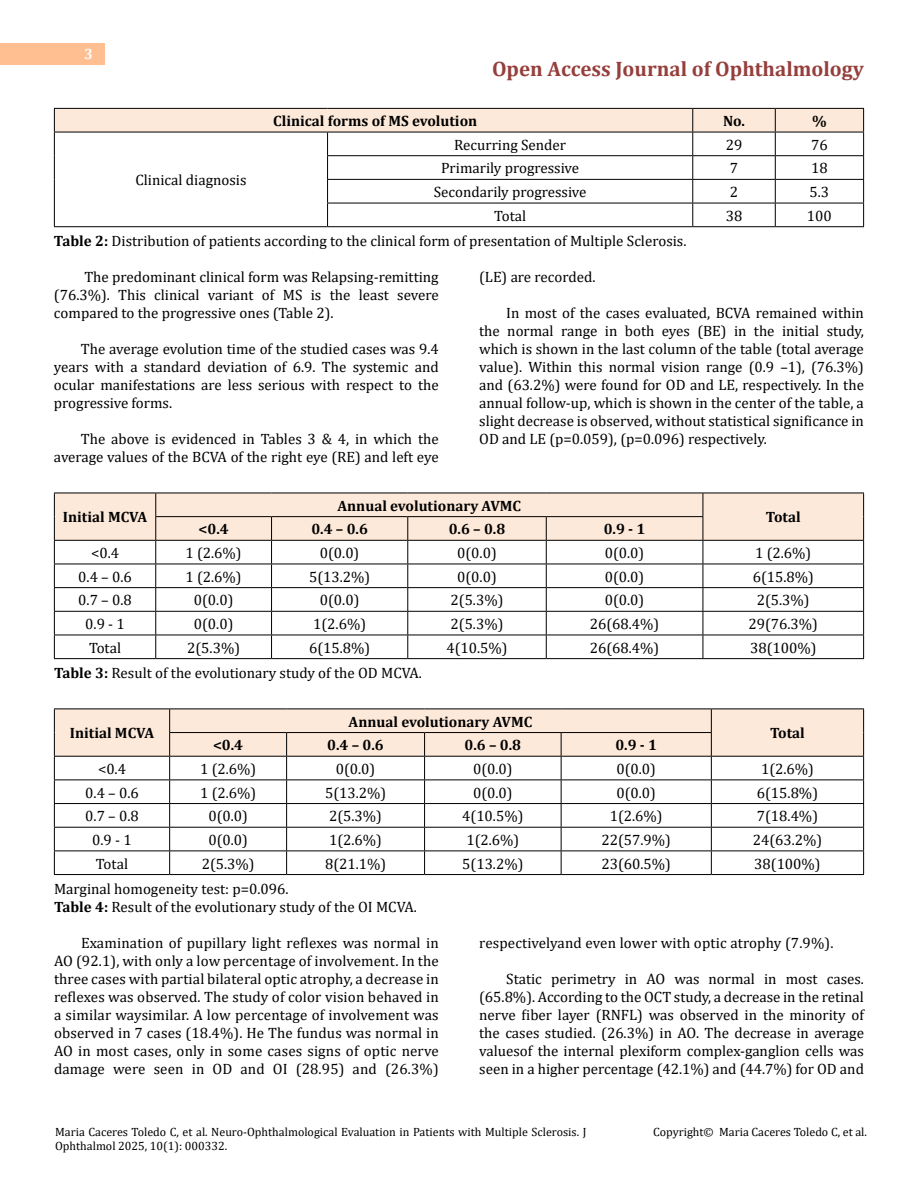
<style>
.page{position:relative;width:918px;height:1188px;background:#fff}
.page>*{position:absolute;margin:0;border:0;box-sizing:border-box;transform-origin:0 0}
.t1{font:700 21px "Cambria";color:#953f3c}
.t2{font:15px/18px "Cambria";color:#000;text-align:justify}
.t3{font:700 15px "Cambria";color:#000}
.t4{font:700 15px "Cambria";color:#fff}
.t5{font:12px/14.4px "Cambria";color:#000}
.s1{font-weight:700}
</style>
<div class="page">
<div style="left:0;top:43px;width:105px;height:21px;background:#ffbf91"></div>
<hr style="left:54px;top:226px;width:274px;height:1px;background:#000">
<svg style="left:54px;top:108px;width:810px;height:118px"></svg>
<hr style="left:328px;top:226px;width:365px;height:1px;background:#000">
<hr style="left:693px;top:226px;width:82px;height:1px;background:#000">
<hr style="left:775px;top:226px;width:89px;height:1px;background:#000">
<svg style="left:54px;top:493px;width:810px;height:165px"></svg>
<hr style="left:54px;top:658px;width:102px;height:1px;background:#000">
<hr style="left:156px;top:658px;width:116px;height:1px;background:#000">
<hr style="left:272px;top:658px;width:136px;height:1px;background:#000">
<hr style="left:408px;top:658px;width:138px;height:1px;background:#000">
<hr style="left:546px;top:658px;width:157px;height:1px;background:#000">
<hr style="left:703px;top:658px;width:161px;height:1px;background:#000">
<svg style="left:54px;top:709px;width:810px;height:165px"></svg>
<hr style="left:54px;top:874px;width:116px;height:1px;background:#000">
<hr style="left:170px;top:874px;width:117px;height:1px;background:#000">
<hr style="left:287px;top:874px;width:138px;height:1px;background:#000">
<hr style="left:425px;top:874px;width:136px;height:1px;background:#000">
<hr style="left:561px;top:874px;width:150px;height:1px;background:#000">
<hr style="left:711px;top:874px;width:153px;height:1px;background:#000">
<p class="t4" style="left:84px;top:44px;width:10px">3</p>
<h1 class="t1" style="left:492px;top:54px;width:373px">Open Access Journal of Ophthalmology</h1>
<p class="t3" style="left:273px;top:110px;width:206px">Clinical forms of MS evolution</p>
<p class="t3" style="left:723px;top:110px;width:24px">No.</p>
<p class="t3" style="left:812px;top:110px;width:16px">%</p>
<p class="t2" style="left:454px;top:136px;width:113px">Recurring Sender</p>
<p class="t2" style="left:726px;top:136px;width:18px">29</p>
<p class="t2" style="left:811px;top:136px;width:18px">76</p>
<p class="t2" style="left:441px;top:159px;width:140px">Primarily progressive</p>
<p class="t2" style="left:730px;top:159px;width:10px">7</p>
<p class="t2" style="left:811px;top:159px;width:18px">18</p>
<p class="t2" style="left:434px;top:183px;width:154px">Secondarily progressive</p>
<p class="t2" style="left:730px;top:183px;width:10px">2</p>
<p class="t2" style="left:810px;top:183px;width:21px">5.3</p>
<p class="t2" style="left:494px;top:207px;width:34px">Total</p>
<p class="t2" style="left:726px;top:207px;width:18px">38</p>
<p class="t2" style="left:807px;top:207px;width:26px">100</p>
<p class="t2" style="left:54px;top:232px;width:634px"><span class="s1">Table 2:</span> Distribution of patients according to the clinical form of presentation of Multiple Sclerosis.</p>
<p class="t2" style="left:54px;top:268px;width:386px;text-indent:30px">The predominant clinical form was Relapsing-remitting (76.3%). This clinical variant of MS is the least severe compared to the progressive ones (Table 2).</p>
<p class="t2" style="left:54px;top:340px;width:386px;text-indent:27px">The average evolution time of the studied cases was 9.4 years with a standard deviation of 6.9. The systemic and ocular manifestations are less serious with respect to the progressive forms.</p>
<p class="t2" style="left:54px;top:430px;width:386px;text-align:right">The above is evidenced in Tables 3 &amp; 4, in which the average values of the BCVA of the right eye (RE) and left eye</p>
<p class="t2" style="left:135px;top:171px;width:113px">Clinical diagnosis</p>
<p class="t2" style="left:479px;top:268px;width:118px">(LE) are recorded.</p>
<p class="t2" style="left:479px;top:304px;width:386px;text-indent:27px">In most of the cases evaluated, BCVA remained within the normal range in both eyes (BE) in the initial study, which is shown in the last column of the table (total average value). Within this normal vision range (0.9 –1), (76.3%) and (63.2%) were found for OD and LE, respectively. In the annual follow-up, which is shown in the center of the table, a slight decrease is observed, without statistical significance in OD and LE (p=0.059), (p=0.096) respectively.</p>
<p class="t3" style="left:63px;top:507px;width:86px">Initial MCVA</p>
<p class="t3" style="left:337px;top:495px;width:185px">Annual evolutionary AVMC</p>
<p class="t3" style="left:199px;top:519px;width:32px">&lt;0.4</p>
<p class="t3" style="left:311px;top:519px;width:58px">0.4 – 0.6</p>
<p class="t3" style="left:449px;top:519px;width:58px">0.6 – 0.8</p>
<p class="t3" style="left:604px;top:519px;width:43px">0.9 - 1</p>
<p class="t3" style="left:766px;top:507px;width:36px">Total</p>
<p class="t2" style="left:91px;top:544px;width:30px">&lt;0.4</p>
<p class="t2" style="left:186px;top:544px;width:58px">1 (2.6%)</p>
<p class="t2" style="left:320px;top:544px;width:41px">0(0.0)</p>
<p class="t2" style="left:457px;top:544px;width:41px">0(0.0)</p>
<p class="t2" style="left:605px;top:544px;width:41px">0(0.0)</p>
<p class="t2" style="left:755px;top:544px;width:58px">1 (2.6%)</p>
<p class="t2" style="left:78px;top:567px;width:55px">0.4 – 0.6</p>
<p class="t2" style="left:186px;top:567px;width:58px">1 (2.6%)</p>
<p class="t2" style="left:309px;top:567px;width:63px">5(13.2%)</p>
<p class="t2" style="left:457px;top:567px;width:41px">0(0.0)</p>
<p class="t2" style="left:605px;top:567px;width:41px">0(0.0)</p>
<p class="t2" style="left:753px;top:567px;width:63px">6(15.8%)</p>
<p class="t2" style="left:78px;top:591px;width:55px">0.7 – 0.8</p>
<p class="t2" style="left:194px;top:591px;width:41px">0(0.0)</p>
<p class="t2" style="left:320px;top:591px;width:41px">0(0.0)</p>
<p class="t2" style="left:451px;top:591px;width:54px">2(5.3%)</p>
<p class="t2" style="left:605px;top:591px;width:41px">0(0.0)</p>
<p class="t2" style="left:757px;top:591px;width:54px">2(5.3%)</p>
<p class="t2" style="left:85px;top:615px;width:41px">0.9 - 1</p>
<p class="t2" style="left:194px;top:615px;width:41px">0(0.0)</p>
<p class="t2" style="left:313px;top:615px;width:54px">1(2.6%)</p>
<p class="t2" style="left:451px;top:615px;width:54px">2(5.3%)</p>
<p class="t2" style="left:590px;top:615px;width:71px">26(68.4%)</p>
<p class="t2" style="left:749px;top:615px;width:71px">29(76.3%)</p>
<p class="t2" style="left:89px;top:638px;width:34px">Total</p>
<p class="t2" style="left:187px;top:638px;width:54px">2(5.3%)</p>
<p class="t2" style="left:309px;top:638px;width:63px">6(15.8%)</p>
<p class="t2" style="left:446px;top:638px;width:63px">4(10.5%)</p>
<p class="t2" style="left:590px;top:638px;width:71px">26(68.4%)</p>
<p class="t2" style="left:750px;top:638px;width:68px">38(100%)</p>
<p class="t2" style="left:54px;top:664px;width:370px"><span class="s1">Table 3:</span> Result of the evolutionary study of the OD MCVA.</p>
<p class="t3" style="left:70px;top:723px;width:86px">Initial MCVA</p>
<p class="t3" style="left:349px;top:711px;width:185px">Annual evolutionary AVMC</p>
<p class="t3" style="left:213px;top:735px;width:32px">&lt;0.4</p>
<p class="t3" style="left:327px;top:735px;width:58px">0.4 – 0.6</p>
<p class="t3" style="left:465px;top:735px;width:58px">0.6 – 0.8</p>
<p class="t3" style="left:615px;top:735px;width:43px">0.9 - 1</p>
<p class="t3" style="left:770px;top:723px;width:36px">Total</p>
<p class="t2" style="left:98px;top:760px;width:30px">&lt;0.4</p>
<p class="t2" style="left:200px;top:760px;width:58px">1 (2.6%)</p>
<p class="t2" style="left:336px;top:760px;width:41px">0(0.0)</p>
<p class="t2" style="left:473px;top:760px;width:41px">0(0.0)</p>
<p class="t2" style="left:617px;top:760px;width:41px">0(0.0)</p>
<p class="t2" style="left:761px;top:760px;width:54px">1(2.6%)</p>
<p class="t2" style="left:85px;top:783px;width:55px">0.4 – 0.6</p>
<p class="t2" style="left:200px;top:783px;width:58px">1 (2.6%)</p>
<p class="t2" style="left:325px;top:783px;width:63px">5(13.2%)</p>
<p class="t2" style="left:473px;top:783px;width:41px">0(0.0)</p>
<p class="t2" style="left:617px;top:783px;width:41px">0(0.0)</p>
<p class="t2" style="left:757px;top:783px;width:63px">6(15.8%)</p>
<p class="t2" style="left:85px;top:807px;width:55px">0.7 – 0.8</p>
<p class="t2" style="left:208px;top:807px;width:41px">0(0.0)</p>
<p class="t2" style="left:329px;top:807px;width:54px">2(5.3%)</p>
<p class="t2" style="left:462px;top:807px;width:63px">4(10.5%)</p>
<p class="t2" style="left:610px;top:807px;width:54px">1(2.6%)</p>
<p class="t2" style="left:757px;top:807px;width:63px">7(18.4%)</p>
<p class="t2" style="left:92px;top:831px;width:41px">0.9 - 1</p>
<p class="t2" style="left:208px;top:831px;width:41px">0(0.0)</p>
<p class="t2" style="left:329px;top:831px;width:54px">1(2.6%)</p>
<p class="t2" style="left:466px;top:831px;width:54px">1(2.6%)</p>
<p class="t2" style="left:602px;top:831px;width:71px">22(57.9%)</p>
<p class="t2" style="left:753px;top:831px;width:71px">24(63.2%)</p>
<p class="t2" style="left:96px;top:854px;width:34px">Total</p>
<p class="t2" style="left:202px;top:854px;width:54px">2(5.3%)</p>
<p class="t2" style="left:325px;top:854px;width:63px">8(21.1%)</p>
<p class="t2" style="left:462px;top:854px;width:63px">5(13.2%)</p>
<p class="t2" style="left:602px;top:854px;width:71px">23(60.5%)</p>
<p class="t2" style="left:754px;top:854px;width:68px">38(100%)</p>
<p class="t2" style="left:54px;top:880px;width:364px">Marginal homogeneity test: p=0.096.<br><span class="s1">Table 4:</span> Result of the evolutionary study of the OI MCVA.</p>
<p class="t2" style="left:54px;top:934px;width:386px;text-indent:27px">Examination of pupillary light reflexes was normal in AO (92.1), with only a low percentage of involvement. In the three cases with partial bilateral optic atrophy, a decrease in reflexes was observed. The study of color vision behaved in a similar waysimilar. A low percentage of involvement was observed in 7 cases (18.4%). He The fundus was normal in AO in most cases, only in some cases signs of optic nerve damage were seen in OD and OI (28.95) and (26.3%)</p>
<p class="t2" style="left:479px;top:934px;width:356px">respectivelyand even lower with optic atrophy (7.9%).</p>
<p class="t2" style="left:479px;top:970px;width:386px;text-indent:27px">Static perimetry in AO was normal in most cases. (65.8%). According to the OCT study, a decrease in the retinal nerve fiber layer (RNFL) was observed in the minority of the cases studied. (26.3%) in AO. The decrease in average valuesof the internal plexiform complex-ganglion cells was seen in a higher percentage (42.1%) and (44.7%) for OD and</p>
<p class="t5" style="left:55px;top:1124px;width:533px">Maria Caceres Toledo C, et al. Neuro-Ophthalmological Evaluation in Patients with Multiple Sclerosis. J<br>Ophthalmol 2025, 10(1): 000332.</p>
<p class="t5" style="left:653px;top:1124px;width:215px">Copyright© Maria Caceres Toledo C, et al.</p>
</div>
